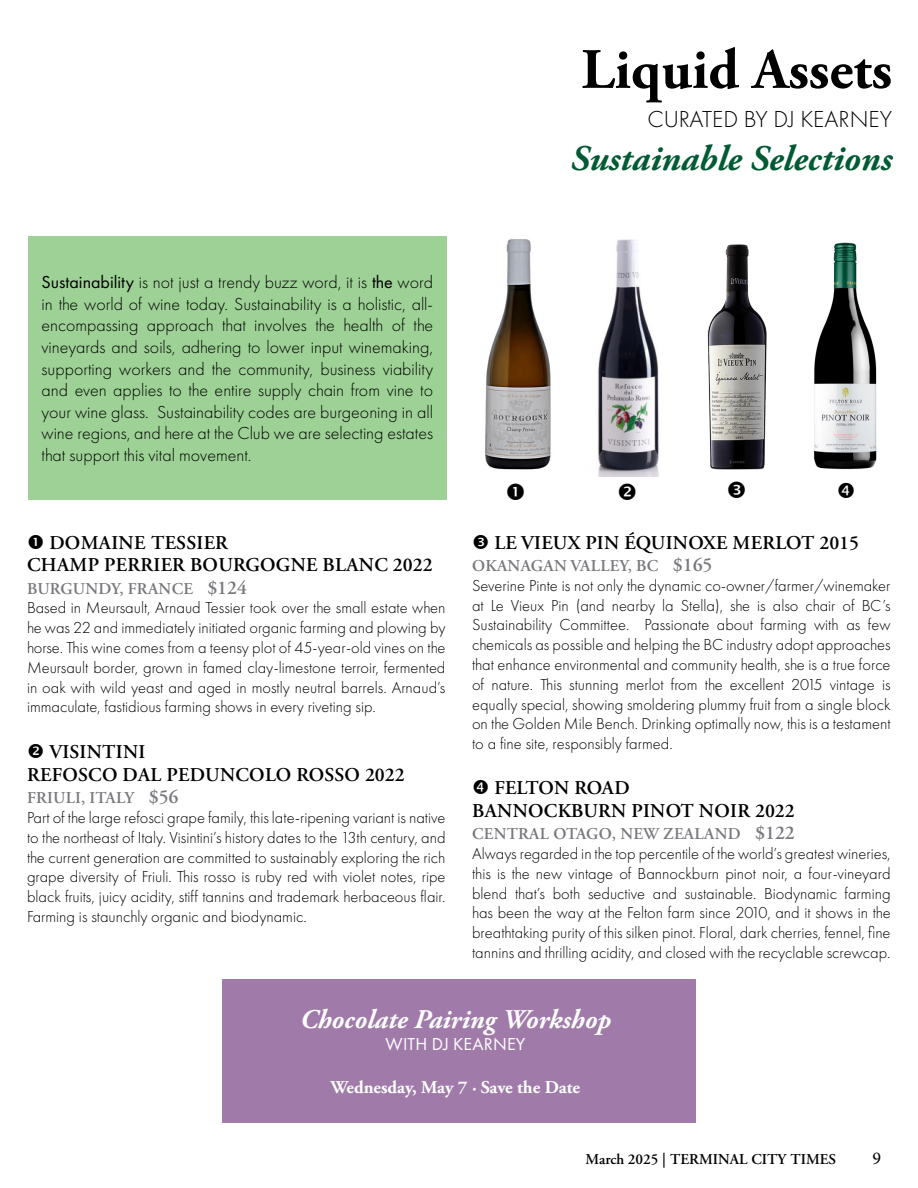
<style>
.page{position:relative;width:918px;height:1188px;background:#fff}
.page>*{position:absolute;margin:0;border:0;box-sizing:border-box;transform-origin:0 0}
.t1{font:700 57px "Adobe Garamond Pro";color:#000}
.t2{font:italic 700 36px "Adobe Garamond Pro";color:#005a34}
.t3{font:italic 700 27px "Adobe Garamond Pro";color:#fff}
.t4{font:300 24px "Futura PT";color:#000}
.t5{font:600 19.5px/22.5px "Adobe Garamond Pro";letter-spacing:.015em;color:#000}
.t6{font:300 18px/21.6px "Futura PT";color:#000;text-align:justify}
.t7{font:700 18px "Adobe Garamond Pro";color:#fff}
.t8{font:18px "Futura PT";letter-spacing:.01em;color:#fff}
.t9{font:18px "Minion Pro";color:#000}
.t10{font:300 16.5px/19.8px "Futura PT";color:#000;text-align:justify}
.t11{font:600 16.5px "Adobe Garamond Pro";letter-spacing:.015em;color:#7a777d}
.t12{font:600 15px "Adobe Garamond Pro";color:#000}
.s1{font-weight:400}
.s2{font-size:19.5px}
.s3{font-style:italic}
</style>
<div class="page">
<div style="left:28px;top:236px;width:419px;height:264px;background:#9dd195"></div>
<img style="left:485px;top:239px;width:66px;height:231px">
<img style="left:597px;top:239px;width:62px;height:238px">
<img style="left:814px;top:242px;width:63px;height:227px">
<img style="left:707px;top:244px;width:60px;height:226px">
<div style="left:223px;top:980px;width:473px;height:143px;background:#a07baa"></div>
<h1 class="t1" style="left:581px;top:37px;width:312px">Liquid Assets</h1>
<h3 class="t4" style="left:647px;top:105px;width:246px">CURATED BY DJ KEARNEY</h3>
<h2 class="t2" style="left:570px;top:138px;width:323px">Sustainable Selections</h2>
<p class="t6" style="left:42px;top:272px;width:393px"><span class="s1">Sustainability</span> is not just a trendy buzz word, it is <span class="s1">the</span> word in the world of wine today. Sustainability is a holistic, all&shy;encompassing approach that involves the health of the vineyards and soils, adhering to lower input winemaking, supporting workers and the community, business viability and even applies to the entire supply chain from vine to your wine glass. Sustainability codes are burgeoning in all wine regions, and here at the Club we are selecting estates that support this vital movement.</p>
<p class="t5" style="left:27px;top:531px;width:407px;text-indent:22px">DOMAINE TESSIER<br>CHAMP PERRIER BOURGOGNE BLANC 2022</p>
<p class="t11" style="left:27px;top:579px;width:222px">BURGUNDY, FRANCE <span class="s2">$124</span></p>
<p class="t10" style="left:27px;top:598px;width:420px">Based in Meursault, Arnaud Tessier took over the small estate when he was 22 and immediately initiated organic farming and plowing by horse. This wine comes from a teensy plot of 45-year-old vines on the Meursault border, grown in famed clay-limestone terroir, fermented in oak with wild yeast and aged in mostly neutral barrels. Arnaud’s immaculate, fastidious farming shows in every riveting sip.</p>
<p class="t5" style="left:27px;top:741px;width:379px;text-indent:22px">VISINTINI<br>REFOSCO DAL PEDUNCOLO ROSSO 2022</p>
<p class="t11" style="left:27px;top:789px;width:153px">FRIULI, ITALY <span class="s2">$56</span></p>
<p class="t10" style="left:27px;top:808px;width:420px">Part of the large refosci grape family, this late-ripening variant is native to the northeast of Italy. Visintini’s history dates to the 13th century, and the current generation are committed to sustainably exploring the rich grape diversity of Friuli. This rosso is ruby red with violet notes, ripe black fruits, juicy acidity, stiff tannins and trademark herbaceous flair.<br>Farming is staunchly organic and biodynamic.</p>
<p class="t5" style="left:494px;top:531px;width:366px">LE VIEUX PIN ÉQUINOXE MERLOT 2015</p>
<p class="t11" style="left:472px;top:556px;width:242px">OKANAGAN VALLEY, BC <span class="s2">$165</span></p>
<p class="t10" style="left:472px;top:576px;width:420px">Severine Pinte is not only the dynamic co-owner/farmer/winemaker at Le Vieux Pin (and nearby la Stella), she is also chair of BC’s Sustainability Committee. Passionate about farming with as few chemicals as possible and helping the BC industry adopt approaches that enhance environmental and community health, she is a true force of nature. This stunning merlot from the excellent 2015 vintage is equally special, showing smoldering plummy fruit from a single block on the Golden Mile Bench. Drinking optimally now, this is a testament to a fine site, responsibly farmed.</p>
<p class="t5" style="left:472px;top:777px;width:324px;text-indent:22px">FELTON ROAD<br>BANNOCKBURN PINOT NOIR 2022</p>
<p class="t11" style="left:472px;top:825px;width:324px">CENTRAL OTAGO, NEW ZEALAND <span class="s2">$122</span></p>
<p class="t10" style="left:472px;top:844px;width:420px">Always regarded in the top percentile of the world’s greatest wineries, this is the new vintage of Bannockburn pinot noir, a four-vineyard blend that’s both seductive and sustainable. Biodynamic farming has been the way at the Felton farm since 2010, and it shows in the breathtaking purity of this silken pinot. Floral, dark cherries, fennel, fine tannins and thrilling acidity, and closed with the recyclable screwcap.</p>
<h3 class="t3" style="left:300px;top:1004px;width:313px">Chocolate Pairing Workshop</h3>
<p class="t8" style="left:386px;top:1033px;width:141px">WITH DJ KEARNEY</p>
<p class="t7" style="left:331px;top:1077px;width:251px">Wednesday, May 7 <span class="s3">∙</span> Save the Date</p>
<p class="t12" style="left:585px;top:1151px;width:252px">March 2025 | TERMINAL CITY TIMES</p>
<p class="t9" style="left:873px;top:1146px;width:10px">9</p>
</div>
